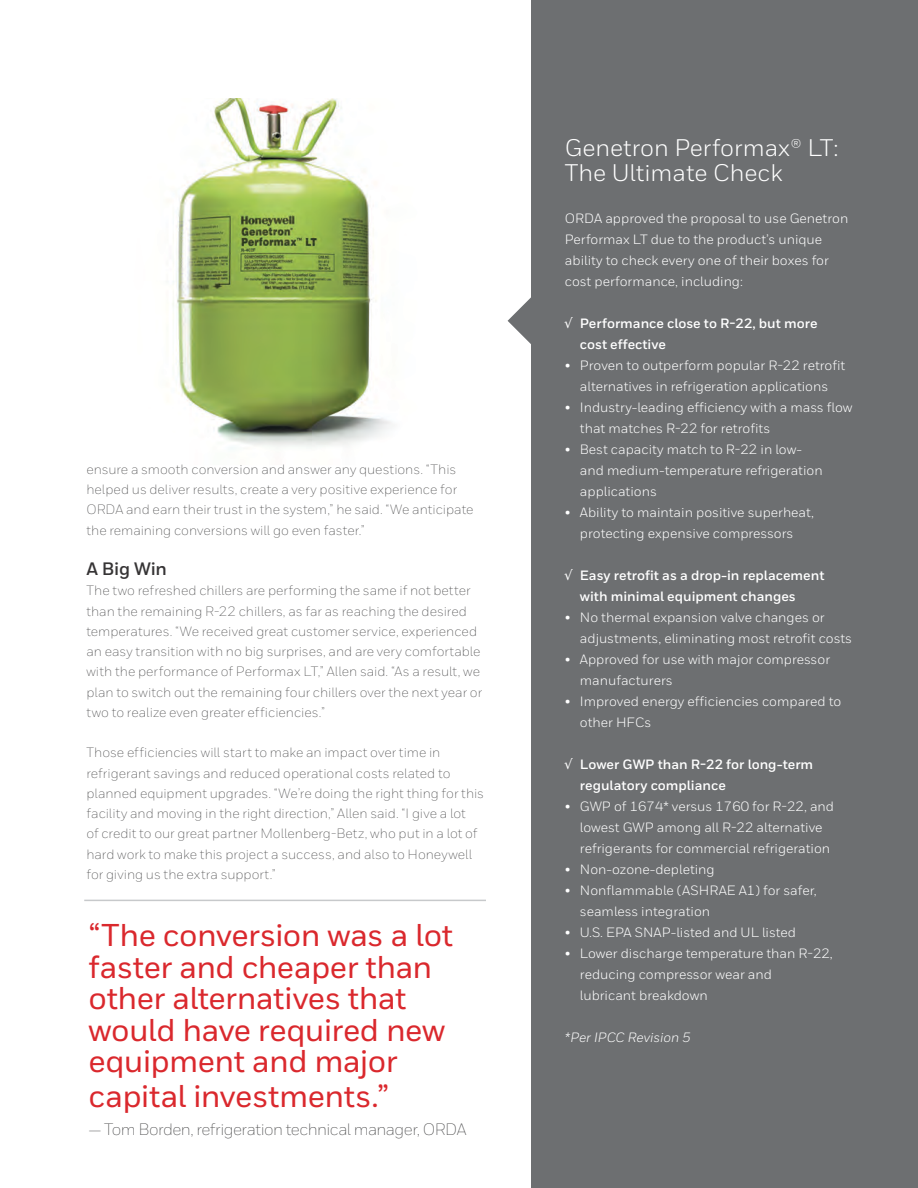
<style>
.page{position:relative;width:918px;height:1188px;background:#fff}
.page>*{position:absolute;margin:0;border:0;box-sizing:border-box;transform-origin:0 0}
.t1{font:500 31.5px/31.5px "Honeywell Sans";letter-spacing:-.02em;color:#da282d}
.t2{font:24px/25.5px "Honeywell Sans";color:#fff}
.t3{font:700 18px "Honeywell Sans";letter-spacing:-.015em;color:#363435}
.t4{font:300 16.5px "Honeywell Sans";letter-spacing:-.03em;color:#414142}
.t5{font:300 13.5px/20.2px "Honeywell Sans";color:#414142}
.t6{font:13.5px/21px "Honeywell Sans";color:#fff}
.t7{font:700 13.5px/21px "Honeywell Sans";color:#fff}
.t8{font:italic 13.5px "Honeywell Sans";color:#fff}
</style>
<div class="page">
<div style="left:531px;top:0;width:387px;height:1188px;background:#6d6f71"></div>
<hr style="left:84px;top:900px;width:402px;height:1px;background:#c7c9cb">
<img style="left:173px;top:98px;width:218px;height:351px">
<svg style="left:508px;top:297px;width:23px;height:47px"></svg>
<p class="t5" style="left:86px;top:459px;width:389px">ensure a smooth conversion and answer any questions. “This helped us deliver results, create a very positive experience for ORDA and earn their trust in the system,” he said. “We anticipate the remaining conversions will go even faster.”</p>
<h3 class="t3" style="left:86px;top:558px;width:82px">A Big Win</h3>
<p class="t5" style="left:86px;top:580px;width:397px">The two refreshed chillers are performing the same if not better than the remaining R-22 chillers, as far as reaching the desired temperatures. “We received great customer service, experienced an easy transition with no big surprises, and are very comfortable with the performance of Performax LT,” Allen said. “As a result, we plan to switch out the remaining four chillers over the next year or two to realize even greater efficiencies.”</p>
<p class="t5" style="left:86px;top:742px;width:399px">Those efficiencies will start to make an impact over time in refrigerant savings and reduced operational costs related to planned equipment upgrades. “We’re doing the right thing for this facility and moving in the right direction,” Allen said. “I give a lot<br>of credit to our great partner Mollenberg-Betz, who put in a lot of hard work to make this project a success, and also to Honeywell for giving us the extra support.”</p>
<h1 class="t1" style="left:89px;top:920px;width:366px">“The conversion was a lot faster and cheaper than other alternatives that would have required new equipment and major</h1>
<h1 class="t1" style="left:89px;top:1081px;width:302px">capital investments.”</h1>
<p class="t4" style="left:89px;top:1120px;width:379px">— Tom Borden, refrigeration technical manager, ORDA</p>
<h2 class="t2" style="left:565px;top:135px;width:275px">Genetron Performax® LT:<br>The Ultimate Check</h2>
<p class="t6" style="left:565px;top:208px;width:285px">ORDA approved the proposal to use Genetron Performax LT due to the product’s unique ability to check every one of their boxes for cost performance, including:</p>
<p class="t7" style="left:580px;top:313px;width:239px;text-indent:-15px">√ Performance close to R-22, but more cost effective</p>
<p class="t6" style="left:565px;top:355px;width:282px;text-align:center">• Proven to outperform popular R-22 retrofit alternatives in refrigeration applications</p>
<p class="t6" style="left:580px;top:397px;width:274px;text-indent:-15px">• Industry-leading efficiency with a mass flow that matches R-22 for retrofits</p>
<p class="t6" style="left:580px;top:439px;width:244px;text-indent:-15px">• Best capacity match to R-22 in low&shy;and medium-temperature refrigeration applications</p>
<p class="t6" style="left:565px;top:502px;width:251px;text-align:center">• Ability to maintain positive superheat, protecting expensive compressors</p>
<p class="t7" style="left:580px;top:565px;width:246px;text-indent:-15px">√ Easy retrofit as a drop-in replacement with minimal equipment changes</p>
<p class="t6" style="left:580px;top:607px;width:274px;text-indent:-15px">• No thermal expansion valve changes or adjustments, eliminating most retrofit costs</p>
<p class="t6" style="left:580px;top:649px;width:252px;text-indent:-15px">• Approved for use with major compressor manufacturers</p>
<p class="t6" style="left:580px;top:691px;width:263px;text-indent:-15px">• Improved energy efficiencies compared to other HFCs</p>
<p class="t7" style="left:580px;top:754px;width:235px;text-indent:-15px">√ Lower GWP than R-22 for long-term regulatory compliance</p>
<p class="t6" style="left:580px;top:796px;width:256px;text-indent:-15px">• GWP of 1674* versus 1760 for R-22, and lowest GWP among all R-22 alternative refrigerants for commercial refrigeration</p>
<p class="t6" style="left:565px;top:859px;width:151px">• Non-ozone-depleting</p>
<p class="t6" style="left:580px;top:880px;width:238px;text-indent:-15px">• Nonflammable (ASHRAE A1) for safer, seamless integration</p>
<p class="t6" style="left:565px;top:922px;width:233px">• U.S. EPA SNAP-listed and UL listed</p>
<p class="t6" style="left:580px;top:943px;width:254px;text-indent:-15px">• Lower discharge temperature than R-22, reducing compressor wear and<br>lubricant breakdown</p>
<p class="t8" style="left:565px;top:1030px;width:127px">*Per IPCC Revision 5</p>
</div>
